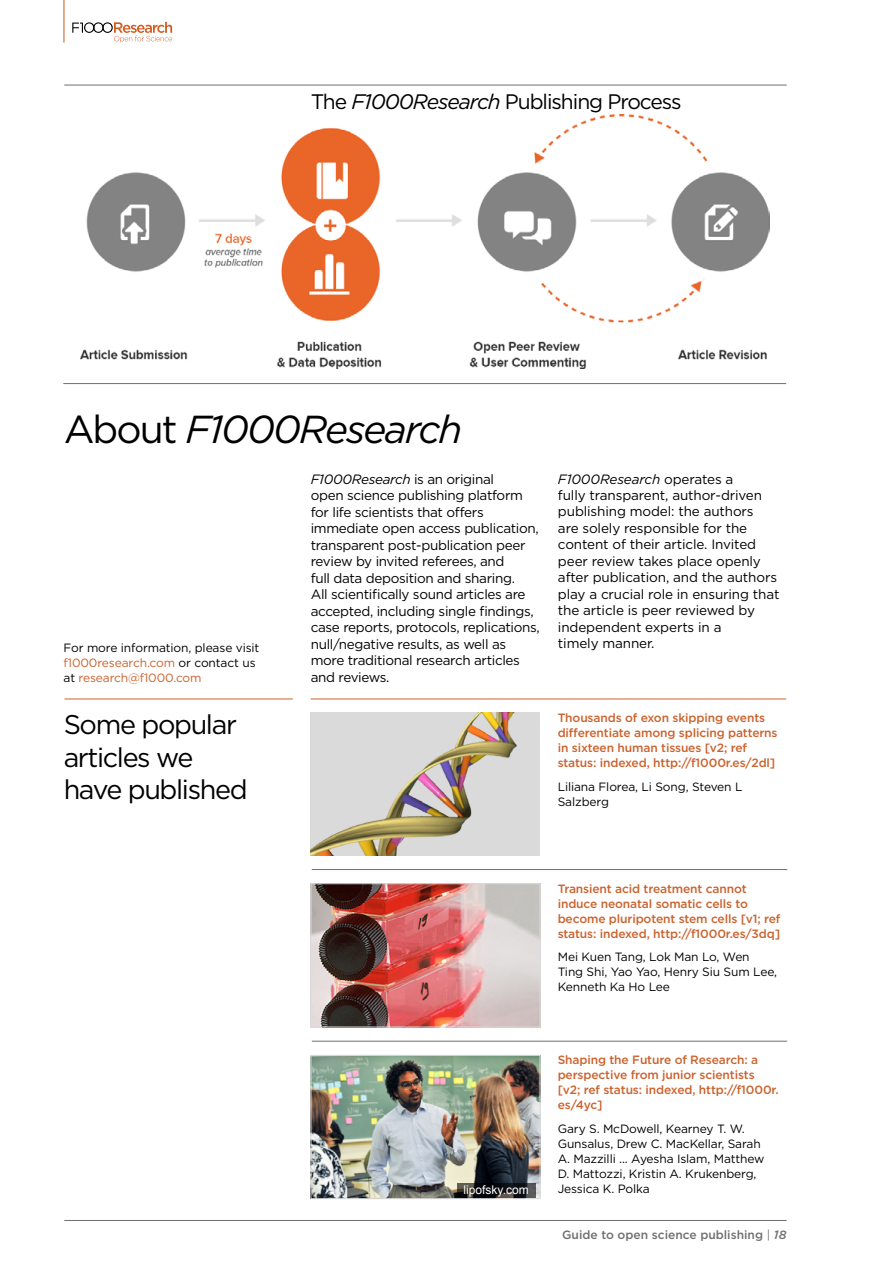
<style>
.page{position:relative;width:893px;height:1263px;background:#fff}
.page>*{position:absolute;margin:0;border:0;box-sizing:border-box;transform-origin:0 0}
.t1{font:italic 39px "Gotham";letter-spacing:-.05em;color:#000}
.t2{font:27px/32.4px "Gotham";letter-spacing:-.05em;color:#000}
.t3{font:21px "Gotham";letter-spacing:-.05em;color:#000}
.t4{font:13.5px/16.5px "Gotham";letter-spacing:-.025em;color:#000}
.t5{font:500 12px/15px "Gotham";letter-spacing:-.01em;color:#cb622d}
.t6{font:12px/15px "Gotham";letter-spacing:-.01em;color:#000}
.t7{font:500 12px "Gotham";color:#706f6f}
.t8{font:12px "Arial";color:#fff}
.s1{font-style:italic}
.s2{font-style:normal}
.s3{color:#cb622d}
.s4{font-weight:400}
</style>
<div class="page">
<svg style="left:72px;top:22px;width:100px;height:21px"></svg>
<hr style="left:63px;top:0;width:1px;height:43px;background:#cb622d">
<hr style="left:64px;top:85px;width:723px;height:1px;background:#706f6f">
<hr style="left:64px;top:1220px;width:723px;height:1px;background:#706f6f">
<img style="left:80px;top:115px;width:689px;height:253px">
<hr style="left:63px;top:383px;width:723px;height:1px;background:#706f6f">
<img style="left:310px;top:713px;width:229px;height:143px">
<img style="left:312px;top:885px;width:227px;height:140px">
<div style="left:310px;top:883px;width:231px;height:144px;border:1px solid #dadada"></div>
<img style="left:312px;top:1057px;width:227px;height:140px">
<div style="left:310px;top:1055px;width:231px;height:144px;border:1px solid #dadada"></div>
<hr style="left:311px;top:699px;width:475px;height:1px;background:#cb622d">
<hr style="left:65px;top:699px;width:228px;height:1px;background:#cb622d">
<hr style="left:312px;top:869px;width:475px;height:1px;background:#706f6f">
<hr style="left:312px;top:1041px;width:475px;height:1px;background:#706f6f">
<svg style="left:457px;top:1183px;width:79px;height:14px"></svg>
<h3 class="t3" style="left:311px;top:88px;width:372px">The <span class="s1">F1000Research</span> Publishing Process</h3>
<h1 class="t1" style="left:64px;top:405px;width:400px"><span class="s2">About</span> F1000Research</h1>
<p class="t4" style="left:311px;top:470px;width:231px"><span class="s1">F1000Research</span> is an original<br>open science publishing platform for life scientists that offers immediate open access publication, transparent post-publication peer review by invited referees, and<br>full data deposition and sharing.<br>All scientifically sound articles are accepted, including single findings, case reports, protocols, replications, null/negative results, as well as more traditional research articles and reviews.</p>
<p class="t4" style="left:558px;top:470px;width:223px"><span class="s1">F1000Research</span> operates a<br>fully transparent, author-driven publishing model: the authors<br>are solely responsible for the content of their article. Invited peer review takes place openly after publication, and the authors play a crucial role in ensuring that the article is peer reviewed by independent experts in a<br>timely manner.</p>
<p class="t6" style="left:64px;top:640px;width:197px">For more information, please visit <span class="s3">f1000research.com</span> or contact us at <span class="s3">research@f1000.com</span></p>
<h2 class="t2" style="left:64px;top:708px;width:185px">Some popular articles we have published</h2>
<p class="t5" style="left:558px;top:710px;width:221px">Thousands of exon skipping events differentiate among splicing patterns in sixteen human tissues [v2; ref status: indexed, http://f1000r.es/2dl]</p>
<p class="t6" style="left:558px;top:779px;width:186px">Liliana Florea, Li Song, Steven L<br>Salzberg</p>
<p class="t8" style="left:464px;top:1182px;width:67px">lipofsky.com</p>
<p class="t5" style="left:558px;top:881px;width:224px">Transient acid treatment cannot induce neonatal somatic cells to become pluripotent stem cells [v1; ref status: indexed, http://f1000r.es/3dq]</p>
<p class="t6" style="left:558px;top:949px;width:221px">Mei Kuen Tang, Lok Man Lo, Wen<br>Ting Shi, Yao Yao, Henry Siu Sum Lee,<br>Kenneth Ka Ho Lee</p>
<p class="t5" style="left:558px;top:1052px;width:222px">Shaping the Future of Research: a perspective from junior scientists [v2; ref status: indexed, http://f1000r. es/4yc]</p>
<p class="t6" style="left:558px;top:1121px;width:208px">Gary S. McDowell, Kearney T. W.<br>Gunsalus, Drew C. MacKellar, Sarah<br>A. Mazzilli ... Ayesha Islam, Matthew<br>D. Mattozzi, Kristin A. Krukenberg,<br>Jessica K. Polka</p>
<p class="t7" style="left:562px;top:1226px;width:226px">Guide to open science publishing <span class="s4">|</span> <span class="s1">18</span></p>
</div>
